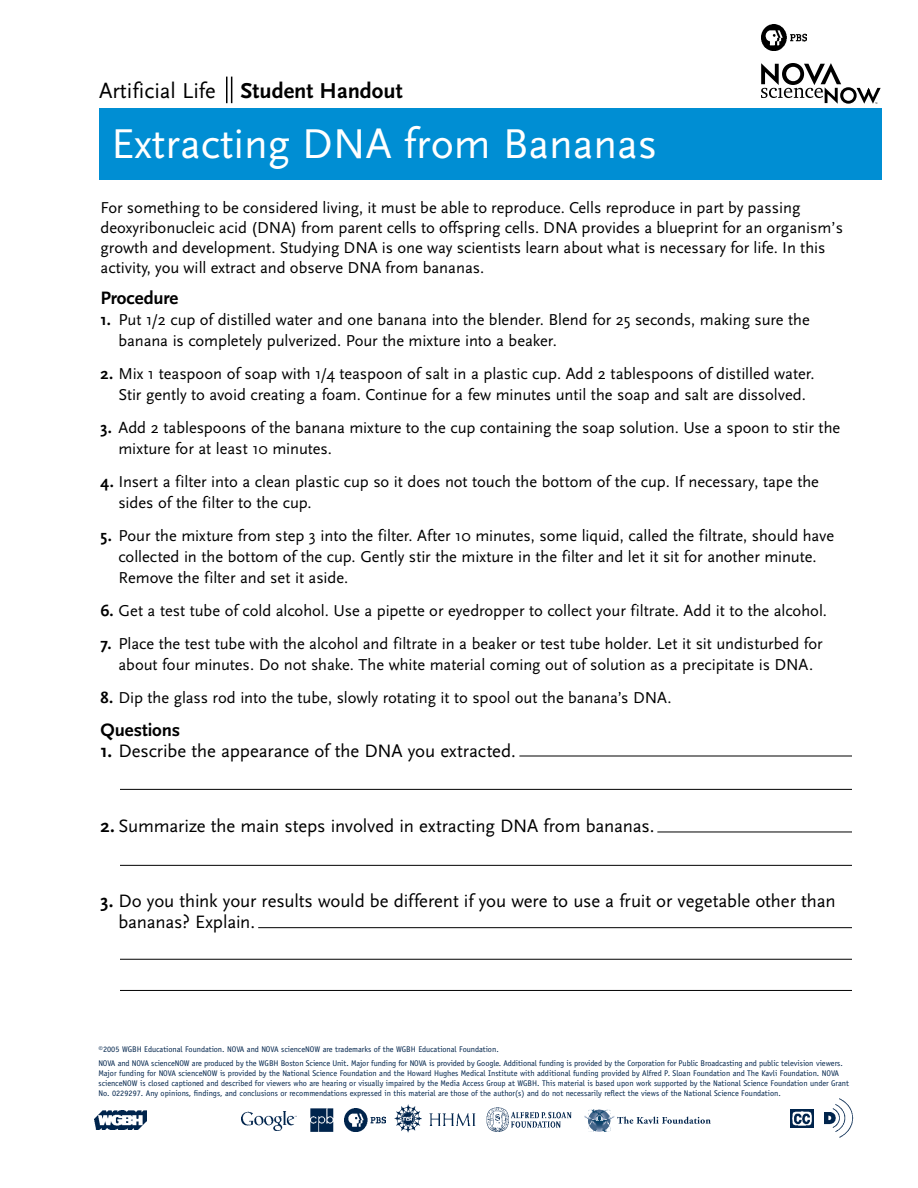
<style>
.page{position:relative;width:918px;height:1188px;background:#fff}
.page>*{position:absolute;margin:0;border:0;box-sizing:border-box;transform-origin:0 0}
.t1{font:43.5px "Scala Sans";color:#fff}
.t2{font:22.5px "Scala Sans";color:#000}
.t3{font:18.75px/21px "Scala Sans";letter-spacing:-.01em;color:#000}
.t4{font:700 18.75px "Scala Sans";letter-spacing:-.01em;color:#000}
.t5{font:16.5px/21px "Scala Sans";color:#000}
.t6{font:8.25px/9.9px "Officina Sans";color:#00244c}
.s1{font-weight:700}
</style>
<div class="page">
<div style="left:99px;top:108px;width:783px;height:71px;background:#008ed3"></div>
<hr style="left:226px;top:77px;width:2px;height:26px;background:#000">
<svg style="left:231px;top:77px;width:1px;height:26px"></svg>
<hr style="left:519px;top:756px;width:333px;height:1px;background:#000">
<hr style="left:120px;top:789px;width:732px;height:1px;background:#000">
<hr style="left:120px;top:959px;width:732px;height:1px;background:#000">
<hr style="left:258px;top:927px;width:594px;height:1px;background:#000">
<img style="left:761px;top:24px;width:46px;height:26px">
<svg style="left:761px;top:63px;width:120px;height:41px"></svg>
<hr style="left:120px;top:990px;width:732px;height:1px;background:#000">
<hr style="left:657px;top:832px;width:195px;height:1px;background:#000">
<hr style="left:120px;top:865px;width:732px;height:1px;background:#000">
<img style="left:345px;top:1109px;width:41px;height:23px">
<img style="left:310px;top:1109px;width:24px;height:23px">
<img style="left:394px;top:1104px;width:28px;height:29px">
<img style="left:486px;top:1107px;width:86px;height:25px">
<img style="left:95px;top:1111px;width:52px;height:19px">
<img style="left:791px;top:1110px;width:23px;height:17px">
<img style="left:824px;top:1098px;width:30px;height:40px">
<img style="left:584px;top:1109px;width:31px;height:23px">
<svg style="left:617px;top:1117px;width:94px;height:7px"></svg>
<img style="left:430px;top:1114px;width:45px;height:11px">
<img style="left:241px;top:1112px;width:56px;height:19px">
<h2 class="t2" style="left:99px;top:78px;width:305px">Artificial Life <span class="s1">Student Handout</span></h2>
<h1 class="t1" style="left:111px;top:120px;width:548px">Extracting DNA from Bananas</h1>
<p class="t5" style="left:100px;top:198px;width:744px;line-height:19.8px">For something to be considered living, it must be able to reproduce. Cells reproduce in part by passing deoxyribonucleic acid (DNA) from parent cells to offspring cells. DNA provides a blueprint for an organism’s growth and development. Studying DNA is one way scientists learn about what is necessary for life. In this activity, you will extract and observe DNA from bananas.</p>
<p class="t4" style="left:100px;top:288px;width:79px">Procedure</p>
<p class="t5" style="left:118px;top:310px;width:693px;text-indent:-18px"><span class="s1">1.</span> Put 1/2 cup of distilled water and one banana into the blender. Blend for 25 seconds, making sure the banana is completely pulverized. Pour the mixture into a beaker.</p>
<p class="t5" style="left:100px;top:364px;width:716px;text-align:center"><span class="s1">2.</span> Mix 1 teaspoon of soap with 1/4 teaspoon of salt in a plastic cup. Add 2 tablespoons of distilled water.<br>Stir gently to avoid creating a foam. Continue for a few minutes until the soap and salt are dissolved.</p>
<p class="t5" style="left:118px;top:418px;width:723px;text-indent:-18px"><span class="s1">3.</span> Add 2 tablespoons of the banana mixture to the cup containing the soap solution. Use a spoon to stir the mixture for at least 10 minutes.</p>
<p class="t5" style="left:118px;top:472px;width:702px;text-indent:-18px"><span class="s1">4.</span> Insert a filter into a clean plastic cup so it does not touch the bottom of the cup. If necessary, tape the sides of the filter to the cup.</p>
<p class="t5" style="left:118px;top:526px;width:717px;text-indent:-18px"><span class="s1">5.</span> Pour the mixture from step 3 into the filter. After 10 minutes, some liquid, called the filtrate, should have collected in the bottom of the cup. Gently stir the mixture in the filter and let it sit for another minute.<br>Remove the filter and set it aside.</p>
<p class="t5" style="left:100px;top:601px;width:728px"><span class="s1">6.</span> Get a test tube of cold alcohol. Use a pipette or eyedropper to collect your filtrate. Add it to the alcohol.</p>
<p class="t5" style="left:100px;top:634px;width:724px;text-align:center"><span class="s1">7.</span> Place the test tube with the alcohol and filtrate in a beaker or test tube holder. Let it sit undisturbed for about four minutes. Do not shake. The white material coming out of solution as a precipitate is DNA.</p>
<p class="t5" style="left:100px;top:688px;width:573px"><span class="s1">8.</span> Dip the glass rod into the tube, slowly rotating it to spool out the banana’s DNA.</p>
<p class="t4" style="left:100px;top:720px;width:81px">Questions</p>
<p class="t3" style="left:100px;top:741px;width:417px"><span class="s1">1.</span> Describe the appearance of the DNA you extracted.</p>
<p class="t3" style="left:100px;top:816px;width:556px"><span class="s1">2.</span> Summarize the main steps involved in extracting DNA from bananas.</p>
<p class="t3" style="left:118px;top:891px;width:719px;text-indent:-18px"><span class="s1">3.</span> Do you think your results would be different if you were to use a fruit or vegetable other than bananas? Explain.</p>
<p class="t6" style="left:98px;top:1042px;width:746px;line-height:14.4px">©2005 WGBH Educational Foundation. NOVA and NOVA scienceNOW are trademarks of the WGBH Educational Foundation.<br>NOVA and NOVA scienceNOW are produced by the WGBH Boston Science Unit. Major funding for NOVA is provided by Google. Additional funding is provided by the Corporation for Public Broadcasting and public television viewers.</p>
<p class="t6" style="left:98px;top:1068px;width:752px">Major funding for NOVA scienceNOW is provided by the National Science Foundation and the Howard Hughes Medical Institute with additional funding provided by Alfred P. Sloan Foundation and The Kavli Foundation. NOVA scienceNOW is closed captioned and described for viewers who are hearing or visually impaired by the Media Access Group at WGBH. This material is based upon work supported by the National Science Foundation under Grant<br>No. 0229297. Any opinions, findings, and conclusions or recommendations expressed in this material are those of the author(s) and do not necessarily reflect the views of the National Science Foundation.</p>
</div>
